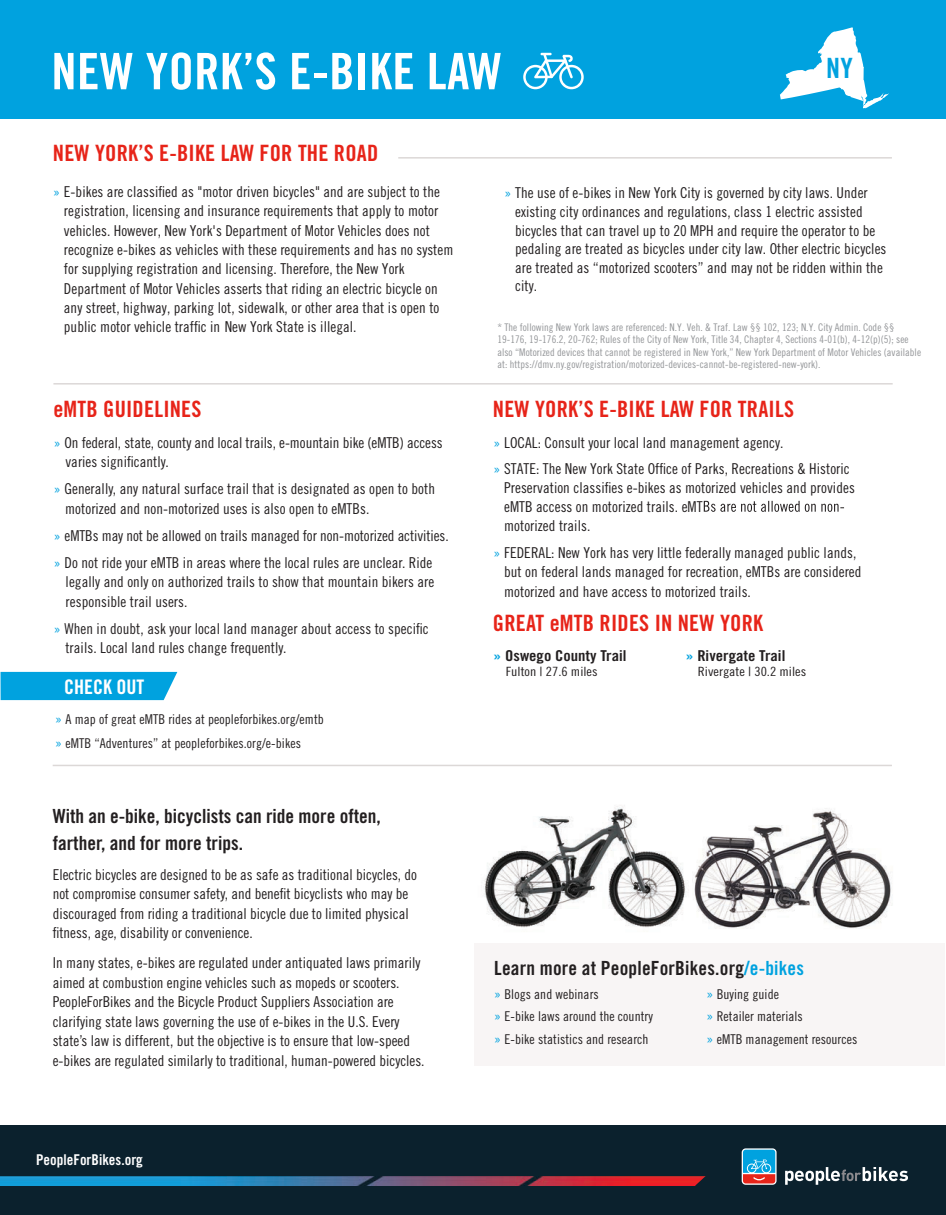
<style>
.page{position:relative;width:946px;height:1215px;background:#fff}
.page>*{position:absolute;margin:0;border:0;box-sizing:border-box;transform-origin:0 0}
.t1{font:50.4px "Trade Gothic LT Std Bd Cn 20";letter-spacing:.01em;color:#fff}
.t2{font:27.9px "Trade Gothic LT Std Bd Cn 20";color:#00a2df}
.t3{font:22.5px "Trade Gothic LT Std Bd Cn 20";letter-spacing:.01em;color:#e72419}
.t4{font:20.1px "Trade Gothic LT Std Bd Cn 20";color:#fff}
.t5{font:19.5px/27px "Trade Gothic LT Std Bd Cn 20";color:#231f20}
.t6{font:15px/19.5px "Trade Gothic LT Std Cn 18";letter-spacing:.005em;color:#231f20}
.t7{font:15px "Trade Gothic LT Std Bd Cn 20";color:#231f20;scale:1.11 1}
.t8{font:14.85px "Trade Gothic LT Std Bd Cn 20";color:#fff}
.t9{font:13.5px/22.5px "Trade Gothic LT Std Cn 18";letter-spacing:.005em;color:#231f20}
.t10{font:12.75px "Trade Gothic LT Std Cn 18";color:#231f20;scale:1.11 1}
.t11{font:10.5px/12.6px "Trade Gothic LT Std Cn 18";letter-spacing:.005em;color:#939598}
.s1{color:#00a2df}
.s2{font-size:15px;color:#00a2df}
</style>
<div class="page">
<svg style="left:703px;top:501px;width:140px;height:11px"></svg>
<hr style="left:53px;top:765px;width:838px;height:1px;background:#dcd8d7">
<hr style="left:398px;top:157px;width:493px;height:2px;background:#dcd8d7">
<div style="left:474px;top:943px;width:470px;height:123px;background:#f8f5f5"></div>
<hr style="left:53px;top:383px;width:839px;height:2px;background:#dcd8d7">
<div style="left:1px;top:672px;width:176px;height:28px;background:#00a2df"></div>
<div style="left:0;top:0;width:945px;height:119px;background:#00a2df"></div>
<svg style="left:780px;top:27px;width:108px;height:82px"></svg>
<svg style="left:523px;top:53px;width:60px;height:36px"></svg>
<img style="left:692px;top:808px;width:200px;height:121px">
<img style="left:481px;top:805px;width:208px;height:123px">
<div style="left:0;top:1126px;width:945px;height:89px;background:#0b212d"></div>
<svg style="left:785px;top:1167px;width:122px;height:18px"></svg>
<svg style="left:741px;top:1148px;width:35px;height:37px"></svg>
<svg style="left:742px;top:1150px;width:33px;height:33px"></svg>
<img style="left:0;top:1177px;width:694px;height:8px">
<svg style="left:694px;top:1176px;width:12px;height:10px"></svg>
<h1 class="t1" style="left:51px;top:41px;width:452px">NEW YORK’S E-BIKE LAW</h1>
<h2 class="t2" style="left:826px;top:51px;width:28px">NY</h2>
<h3 class="t3" style="left:53px;top:139px;width:327px">NEW YORK’S E-BIKE LAW FOR THE ROAD</h3>
<p class="t6" style="left:64px;top:182px;width:391px;text-indent:-11px"><span class="s1">»</span> E-bikes are classified as "motor driven bicycles" and are subject to the registration, licensing and insurance requirements that apply to motor vehicles. However, New York's Department of Motor Vehicles does not recognize e-bikes as vehicles with these requirements and has no system for supplying registration and licensing. Therefore, the New York Department of Motor Vehicles asserts that riding an electric bicycle on any street, highway, parking lot, sidewalk, or other area that is open to public motor vehicle traffic in New York State is illegal.</p>
<p class="t6" style="left:515px;top:184px;width:373px;line-height:18.6px;text-indent:-11px"><span class="s1">»</span> The use of e-bikes in New York City is governed by city laws. Under existing city ordinances and regulations, class 1 electric assisted bicycles that can travel up to 20 MPH and require the operator to be pedaling are treated as bicycles under city law. Other electric bicycles are treated as “motorized scooters” and may not be ridden within the city.</p>
<p class="t11" style="left:497px;top:320px;width:425px">* The following New York laws are referenced: N.Y. Veh. &amp; Traf. Law §§ 102, 123; N.Y. City Admin. Code §§ 19-176, 19-176.2, 20-762; Rules of the City of New York, Title 34, Chapter 4, Sections 4-01(b), 4-12(p)(5); see also “Motorized devices that cannot be registered in New York,” New York Department of Motor Vehicles (available at: https://dmv.ny.gov/registration/motorized-devices-cannot-be-registered-new-york).</p>
<h3 class="t3" style="left:53px;top:395px;width:150px">eMTB GUIDELINES</h3>
<p class="t6" style="left:65px;top:432px;width:379px;text-indent:-12px"><span class="s1">»</span> On federal, state, county and local trails, e-mountain bike (eMTB) access varies significantly.</p>
<p class="t6" style="left:65px;top:479px;width:371px;text-indent:-12px"><span class="s1">»</span> Generally, any natural surface trail that is designated as open to both motorized and non-motorized uses is also open to eMTBs.</p>
<p class="t6" style="left:54px;top:522px;width:396px;line-height:27px"><span class="s1">»</span> eMTBs may not be allowed on trails managed for non-motorized activities. <span class="s1">»</span> Do not ride your eMTB in areas where the local rules are unclear. Ride</p>
<p class="t6" style="left:66px;top:572px;width:370px">legally and only on authorized trails to show that mountain bikers are responsible trail users.</p>
<p class="t6" style="left:65px;top:618px;width:365px;text-indent:-12px"><span class="s1">»</span> When in doubt, ask your local land manager about access to specific trails. Local land rules change frequently.</p>
<h3 class="t4" style="left:64px;top:674px;width:82px">CHECK OUT</h3>
<p class="t9" style="left:55px;top:707px;width:270px;line-height:24px"><span class="s2">»</span> A map of great eMTB rides at peopleforbikes.org/emtb <span class="s2">»</span> eMTB “Adventures” at peopleforbikes.org/e-bikes</p>
<h3 class="t5" style="left:53px;top:802px;width:330px">With an e-bike, bicyclists can ride more often, farther, and for more trips.</h3>
<p class="t6" style="left:53px;top:865px;width:366px">Electric bicycles are designed to be as safe as traditional bicycles, do not compromise consumer safety, and benefit bicyclists who may be discouraged from riding a traditional bicycle due to limited physical fitness, age, disability or convenience.</p>
<p class="t6" style="left:53px;top:953px;width:373px">In many states, e-bikes are regulated under antiquated laws primarily aimed at combustion engine vehicles such as mopeds or scooters.<br>PeopleForBikes and the Bicycle Product Suppliers Association are clarifying state laws governing the use of e-bikes in the U.S. Every state’s law is different, but the objective is to ensure that low-speed e-bikes are regulated similarly to traditional, human-powered bicycles.</p>
<p class="t8" style="left:36px;top:1150px;width:108px">PeopleForBikes.org</p>
<h3 class="t3" style="left:493px;top:395px;width:302px">NEW YORK’S E-BIKE LAW FOR TRAILS</h3>
<p class="t6" style="left:493px;top:429px;width:358px;line-height:26.1px"><span class="s1">»</span> LOCAL: Consult your local land management agency.<br><span class="s1">»</span> STATE: The New York State Office of Parks, Recreations &amp; Historic</p>
<p class="t6" style="left:504px;top:478px;width:352px;line-height:19px">Preservation classifies e-bikes as motorized vehicles and provides eMTB access on motorized trails. eMT<br>motorized trails.</p>
<p class="t6" style="left:504px;top:542px;width:359px;text-indent:-11px"><span class="s1">»</span> FEDERAL: New York has very little federally managed public lands, but on federal lands managed for recreation, eMTBs are considered motorized and have access to motorized trails.</p>
<h3 class="t3" style="left:493px;top:609px;width:271px">GREAT eMTB RIDES IN NEW YORK</h3>
<p class="t7" style="left:493px;top:646px;width:121px"><span class="s1">»</span> Oswego County Trail</p>
<p class="t10" style="left:505px;top:664px;width:84px">Fulton | 27.6 miles</p>
<p class="t7" style="left:685px;top:646px;width:92px"><span class="s1">»</span> Rivergate Trail</p>
<p class="t10" style="left:697px;top:664px;width:99px">Rivergate | 30.2 miles</p>
<h3 class="t5" style="left:494px;top:954px;width:311px">Learn more at PeopleForBikes.org<span class="s1">/e-bikes</span></h3>
<p class="t9" style="left:493px;top:982px;width:160px"><span class="s2">»</span> Blogs and webinars<br><span class="s2">»</span> E-bike laws around the country <span class="s2">»</span> E-bike statistics and research</p>
<p class="t9" style="left:705px;top:982px;width:153px"><span class="s2">»</span> Buying guide<br><span class="s2">»</span> Retailer materials<br><span class="s2">»</span> eMTB management resources</p>
</div>
